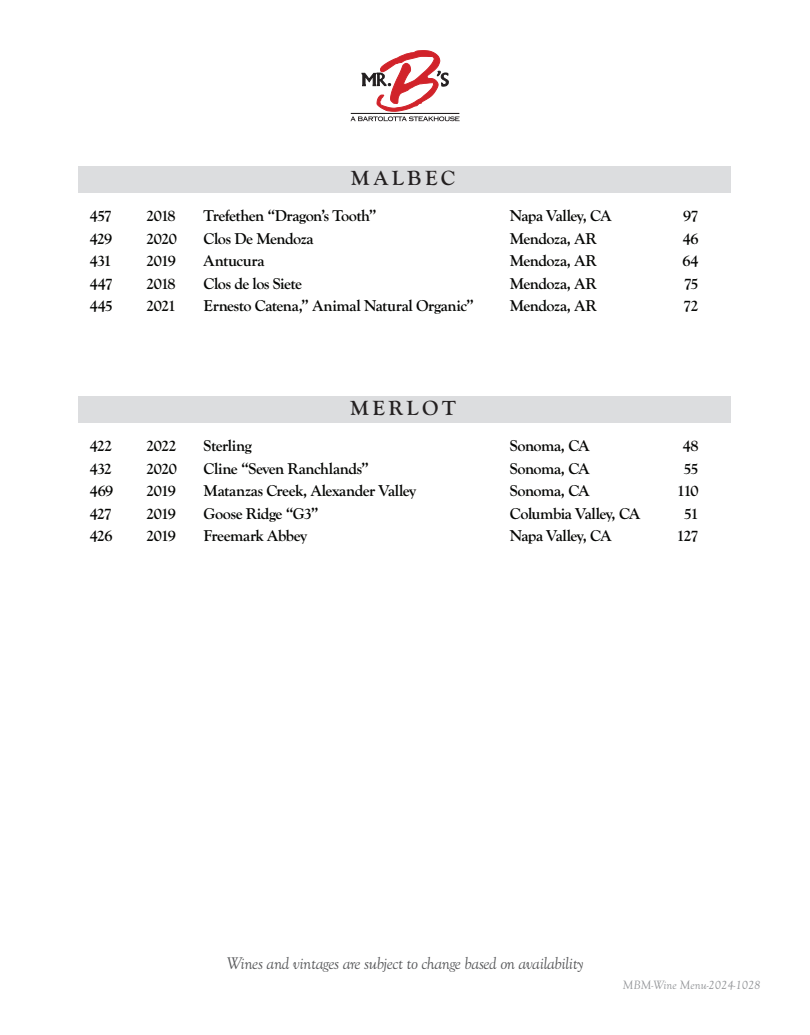
<style>
.page{position:relative;width:810px;height:1035px;background:#fff}
.page>*{position:absolute;margin:0;border:0;box-sizing:border-box;transform-origin:0 0}
.t1{font:700 21.25px "Goudy Old Sty";letter-spacing:.16em;color:#231f20}
.t2{font:italic 17.5px "Goudy Old Sty";letter-spacing:-.025em;color:#57585a}
.t3{font:700 16.25px "Goudy Old Sty";letter-spacing:-.03em;color:#040503}
.t4{font:italic 12.5px "Goudy Old Sty";color:#939598}
</style>
<div class="page">
<svg style="left:350px;top:50px;width:110px;height:71px"></svg>
<div style="left:79px;top:166px;width:652px;height:27px;background:#dcdddf"></div>
<div style="left:79px;top:396px;width:652px;height:27px;background:#dcdddf"></div>
<p class="t1" style="left:351px;top:166px;width:106px">MALBEC</p>
<p class="t3" style="left:90px;top:207px;width:24px">457</p>
<p class="t3" style="left:146px;top:207px;width:31px">2018</p>
<p class="t3" style="left:204px;top:207px;width:175px">Trefethen “Dragon’s Tooth”</p>
<p class="t3" style="left:510px;top:207px;width:103px">Napa Valley, CA</p>
<p class="t3" style="left:683px;top:207px;width:17px">97</p>
<p class="t3" style="left:90px;top:229px;width:24px">429</p>
<p class="t3" style="left:146px;top:229px;width:32px">2020</p>
<p class="t3" style="left:204px;top:229px;width:111px">Clos De Mendoza</p>
<p class="t3" style="left:510px;top:229px;width:88px">Mendoza, AR</p>
<p class="t3" style="left:683px;top:229px;width:17px">46</p>
<p class="t3" style="left:90px;top:252px;width:23px">431</p>
<p class="t3" style="left:146px;top:252px;width:31px">2019</p>
<p class="t3" style="left:204px;top:252px;width:62px">Antucura</p>
<p class="t3" style="left:510px;top:252px;width:88px">Mendoza, AR</p>
<p class="t3" style="left:683px;top:252px;width:18px">64</p>
<p class="t3" style="left:90px;top:274px;width:24px">447</p>
<p class="t3" style="left:146px;top:274px;width:31px">2018</p>
<p class="t3" style="left:204px;top:274px;width:100px">Clos de los Siete</p>
<p class="t3" style="left:510px;top:274px;width:88px">Mendoza, AR</p>
<p class="t3" style="left:684px;top:274px;width:16px">75</p>
<p class="t3" style="left:90px;top:297px;width:25px">445</p>
<p class="t3" style="left:146px;top:297px;width:31px">2021</p>
<p class="t3" style="left:204px;top:297px;width:272px">Ernesto Catena,” Animal Natural Organic”</p>
<p class="t3" style="left:510px;top:297px;width:88px">Mendoza, AR</p>
<p class="t3" style="left:683px;top:297px;width:17px">72</p>
<p class="t1" style="left:350px;top:397px;width:107px">MERLOT</p>
<p class="t3" style="left:90px;top:437px;width:24px">422</p>
<p class="t3" style="left:146px;top:437px;width:32px">2022</p>
<p class="t3" style="left:204px;top:437px;width:50px">Sterling</p>
<p class="t3" style="left:510px;top:437px;width:81px">Sonoma, CA</p>
<p class="t3" style="left:683px;top:437px;width:17px">48</p>
<p class="t3" style="left:90px;top:460px;width:24px">432</p>
<p class="t3" style="left:146px;top:460px;width:32px">2020</p>
<p class="t3" style="left:204px;top:460px;width:167px">Cline “Seven Ranchlands”</p>
<p class="t3" style="left:510px;top:460px;width:81px">Sonoma, CA</p>
<p class="t3" style="left:684px;top:460px;width:17px">55</p>
<p class="t3" style="left:90px;top:482px;width:25px">469</p>
<p class="t3" style="left:146px;top:482px;width:31px">2019</p>
<p class="t3" style="left:204px;top:482px;width:214px">Matanzas Creek, Alexander Valley</p>
<p class="t3" style="left:510px;top:482px;width:81px">Sonoma, CA</p>
<p class="t3" style="left:677px;top:482px;width:23px">110</p>
<p class="t3" style="left:90px;top:505px;width:24px">427</p>
<p class="t3" style="left:146px;top:505px;width:31px">2019</p>
<p class="t3" style="left:204px;top:505px;width:117px">Goose Ridge “G3”</p>
<p class="t3" style="left:510px;top:505px;width:132px">Columbia Valley, CA</p>
<p class="t3" style="left:684px;top:505px;width:16px">51</p>
<p class="t3" style="left:90px;top:527px;width:24px">426</p>
<p class="t3" style="left:146px;top:527px;width:31px">2019</p>
<p class="t3" style="left:204px;top:527px;width:105px">Freemark Abbey</p>
<p class="t3" style="left:510px;top:527px;width:103px">Napa Valley, CA</p>
<p class="t3" style="left:676px;top:527px;width:24px">127</p>
<p class="t2" style="left:226px;top:954px;width:359px">Wines and vintages are subject to change based on availability</p>
<p class="t4" style="left:623px;top:978px;width:139px">MBM-Wine Menu-2024-1028</p>
</div>
